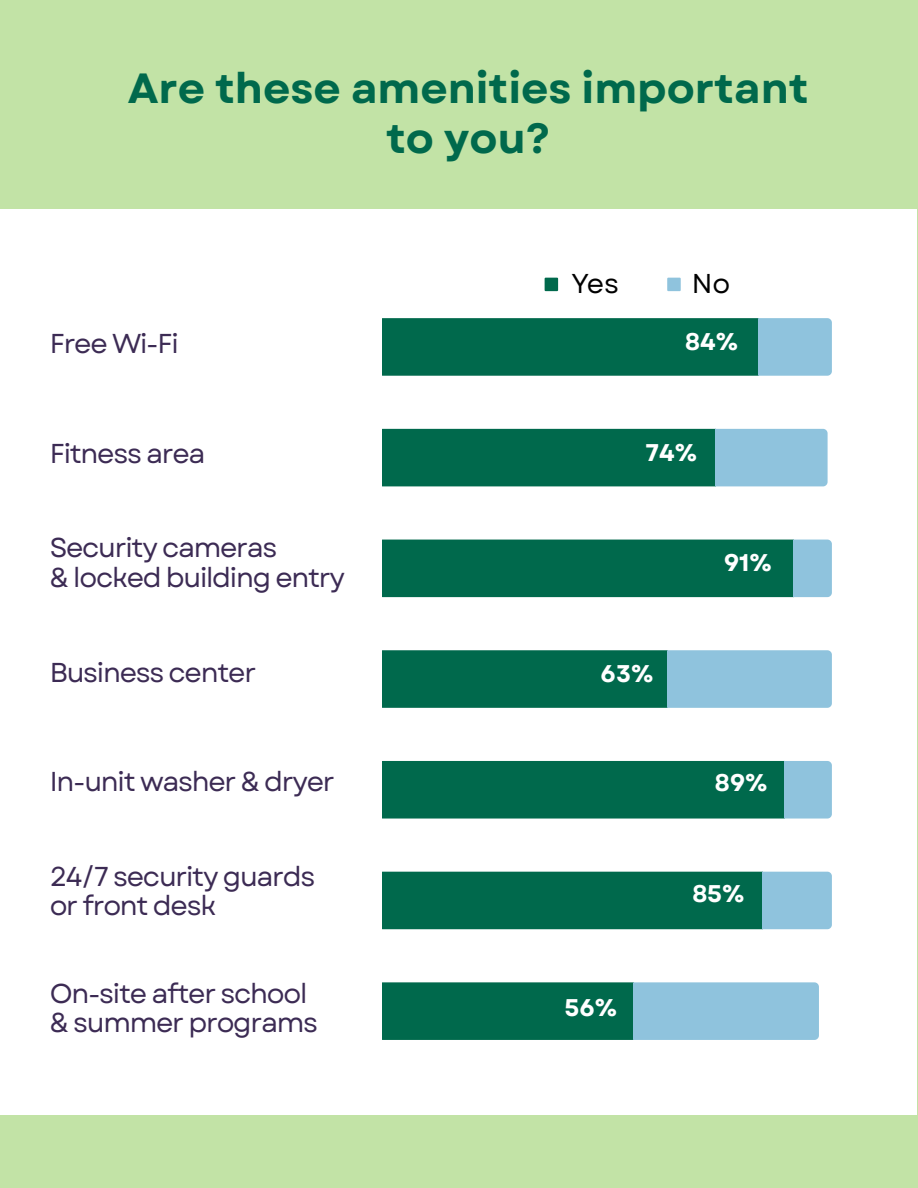
<style>
.page{position:relative;width:918px;height:1188px;background:#c2e3a6}
.page>*{position:absolute;margin:0;border:0;box-sizing:border-box;transform-origin:0 0}
.t1{font:700 42.15px/50.7px "Garet";color:#00694c;text-align:center}
.t2{font:27.3px "Garet";letter-spacing:-.045em;color:#3c2b54}
.t3{font:27.3px "Garet";color:#000}
.t4{font:700 24.15px "Garet";color:#fff}
</style>
<div class="page">
<div style="left:0;top:209px;width:916px;height:905px;background:#fff"></div>
<svg style="left:545px;top:278px;width:13px;height:13px"></svg>
<svg style="left:667px;top:278px;width:14px;height:13px"></svg>
<svg style="left:383px;top:318px;width:449px;height:58px"></svg>
<svg style="left:383px;top:429px;width:445px;height:57px"></svg>
<svg style="left:383px;top:540px;width:449px;height:57px"></svg>
<svg style="left:383px;top:650px;width:449px;height:58px"></svg>
<svg style="left:383px;top:761px;width:449px;height:58px"></svg>
<svg style="left:383px;top:872px;width:449px;height:57px"></svg>
<svg style="left:383px;top:982px;width:436px;height:58px"></svg>
<h1 class="t1" style="left:128px;top:63px;width:682px">Are these amenities important to you?</h1>
<p class="t2" style="left:50px;top:324px;width:131px">Free Wi-Fi</p>
<p class="t2" style="left:50px;top:434px;width:157px">Fitness area</p>
<h2 class="t2" style="left:50px;top:528px;width:229px">Security cameras</h2>
<p class="t2" style="left:50px;top:557px;width:297px">&amp; locked building entry</p>
<p class="t2" style="left:50px;top:653px;width:208px">Business center</p>
<p class="t2" style="left:50px;top:762px;width:287px">In-unit washer &amp; dryer</p>
<h2 class="t2" style="left:50px;top:857px;width:267px">24/7 security guards</h2>
<p class="t2" style="left:50px;top:886px;width:168px">or front desk</p>
<h2 class="t2" style="left:50px;top:973px;width:259px">On-site after school</h2>
<p class="t2" style="left:50px;top:1003px;width:270px">&amp; summer programs</p>
<p class="t3" style="left:572px;top:264px;width:49px">Yes</p>
<p class="t3" style="left:692px;top:264px;width:40px">No</p>
<p class="t4" style="left:685px;top:324px;width:54px">84%</p>
<p class="t4" style="left:646px;top:435px;width:53px">74%</p>
<p class="t4" style="left:724px;top:545px;width:50px">91%</p>
<p class="t4" style="left:601px;top:656px;width:54px">63%</p>
<p class="t4" style="left:715px;top:765px;width:54px">89%</p>
<p class="t4" style="left:564px;top:990px;width:54px">56%</p>
<p class="t4" style="left:692px;top:876px;width:54px">85%</p>
</div>
